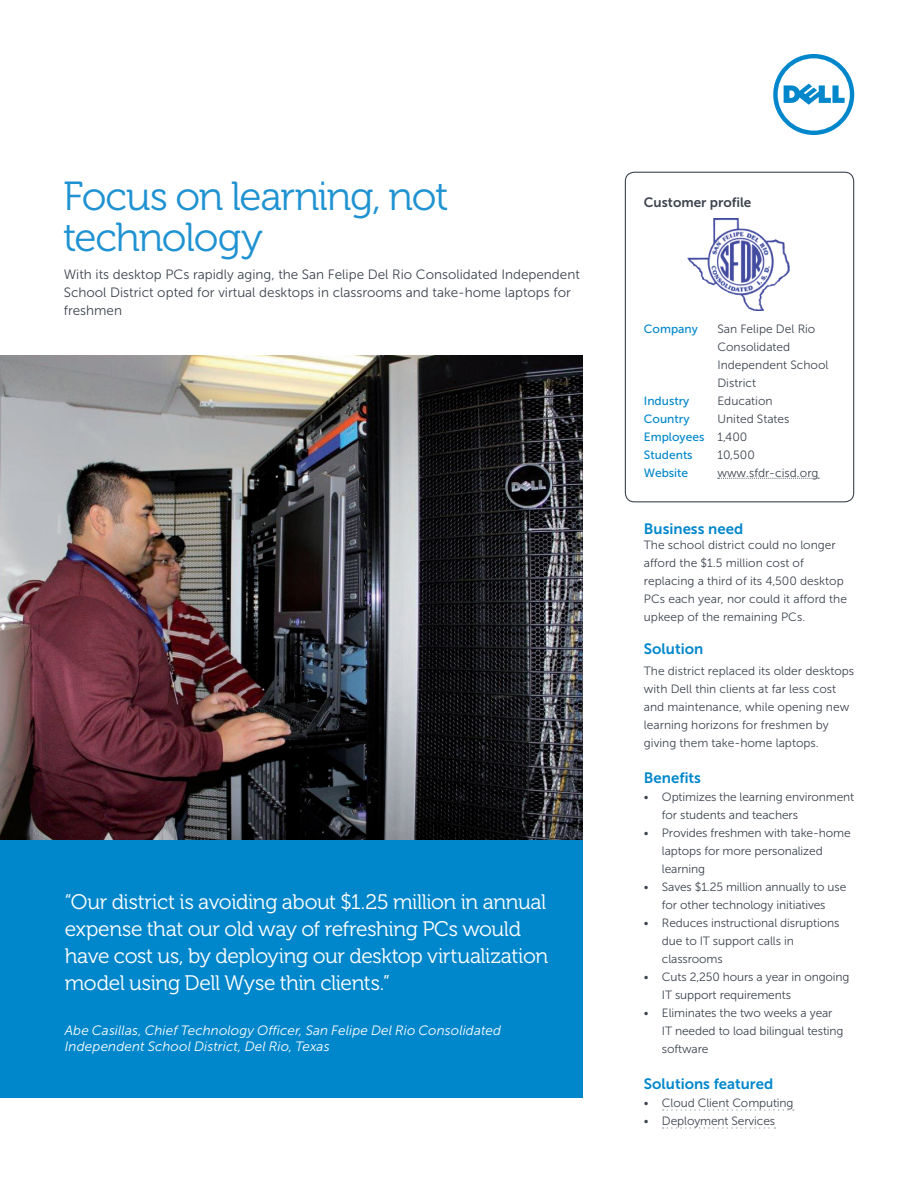
<style>
.page{position:relative;width:918px;height:1188px;background:#fff}
.page>*{position:absolute;margin:0;border:0;box-sizing:border-box;transform-origin:0 0}
.t1{font:40.5px/40.5px "Museo For Dell 300";letter-spacing:-.035em;color:#1f92d1}
.t2{font:21px/27px "Museo For Dell 300";letter-spacing:-.02em;color:#fff}
.t3{font:15px "Museo Sans For Dell 700";color:#0087cb}
.t4{font:13.5px/18px "Museo Sans For Dell 300";color:#3e444f}
.t5{font:italic 13.5px/16.2px "Museo Sans For Dell 300";letter-spacing:.01em;color:#fff}
.t6{font:13.5px "Museo Sans For Dell 700";color:#3e444f}
.t7{font:12px/18px "Museo Sans For Dell 300";letter-spacing:-.01em;color:#3e444f}
.t8{font:12px/18px "Museo Sans For Dell 500";color:#0087cb}
.s1{font-family:"Museo Sans For Dell 300";color:#3e444f}
</style>
<div class="page">
<svg style="left:773px;top:54px;width:81px;height:81px"></svg>
<svg style="left:663px;top:1109px;width:131px;height:2px"></svg>
<svg style="left:663px;top:1127px;width:113px;height:2px"></svg>
<svg style="left:718px;top:478px;width:101px;height:1px"></svg>
<div style="left:625px;top:172px;width:229px;height:330px;border:1px solid #3e444f;border-radius:9px"></div>
<img style="left:687px;top:219px;width:103px;height:91px">
<img style="left:0;top:356px;width:583px;height:484px">
<div style="left:0;top:840px;width:583px;height:258px;background:#0087cb"></div>
<h1 class="t1" style="left:63px;top:177px;width:387px">Focus on learning, not technology</h1>
<p class="t4" style="left:64px;top:265px;width:518px">With its desktop PCs rapidly aging, the San Felipe Del Rio Consolidated Independent<br>School District opted for virtual desktops in classrooms and take-home laptops for freshmen</p>
<h2 class="t2" style="left:65px;top:889px;width:485px">“Our district is avoiding about $1.25 million in annual expense that our old way of refreshing PCs would have cost us, by deploying our desktop virtualization model using Dell Wyse thin clients.”</h2>
<p class="t5" style="left:65px;top:1022px;width:438px">Abe Casillas, Chief Technology Officer, San Felipe Del Rio Consolidated<br>Independent School District, Del Rio, Texas</p>
<p class="t6" style="left:644px;top:195px;width:109px">Customer profile</p>
<p class="t8" style="left:644px;top:320px;width:56px">Company</p>
<p class="t7" style="left:717px;top:320px;width:113px">San Felipe Del Rio<br>Consolidated<br>Independent School<br>District</p>
<p class="t8" style="left:644px;top:392px;width:47px">Industry</p>
<p class="t7" style="left:717px;top:392px;width:57px">Education</p>
<p class="t8" style="left:644px;top:410px;width:47px">Country</p>
<p class="t7" style="left:717px;top:410px;width:74px">United States</p>
<p class="t8" style="left:644px;top:428px;width:105px">Employees <span class="s1">1,400<br></span>Students</p>
<p class="t7" style="left:717px;top:446px;width:39px">10,500</p>
<p class="t8" style="left:644px;top:464px;width:46px">Website</p>
<p class="t7" style="left:717px;top:464px;width:103px">www.sfdr-cisd.org</p>
<p class="t3" style="left:644px;top:520px;width:101px">Business need</p>
<p class="t7" style="left:644px;top:536px;width:205px">The school district could no longer afford the $1.5 million cost of replacing a third of its 4,500 desktop PCs each year, nor could it afford the upkeep of the remaining PCs.</p>
<p class="t3" style="left:644px;top:640px;width:61px">Solution</p>
<p class="t7" style="left:644px;top:662px;width:212px">The district replaced its older desktops with Dell thin clients at far less cost and maintenance, while opening new learning horizons for freshmen by giving them take-home laptops.</p>
<p class="t3" style="left:644px;top:769px;width:59px">Benefits</p>
<p class="t7" style="left:662px;top:788px;width:194px;text-indent:-18px">• Optimizes the learning environment for students and teachers</p>
<p class="t7" style="left:662px;top:824px;width:190px;text-indent:-18px">• Provides freshmen with take-home laptops for more personalized learning</p>
<p class="t7" style="left:644px;top:878px;width:204px;text-align:center">• Saves $1.25 million annually to use for other technology initiatives</p>
<p class="t7" style="left:662px;top:914px;width:179px;text-indent:-18px">• Reduces instructional disruptions due to IT support calls in classrooms</p>
<p class="t7" style="left:662px;top:968px;width:189px;text-indent:-18px">• Cuts 2,250 hours a year in ongoing<br>IT support requirements</p>
<p class="t7" style="left:662px;top:1004px;width:183px;text-indent:-18px">• Eliminates the two weeks a year<br>IT needed to load bilingual testing software</p>
<p class="t3" style="left:644px;top:1075px;width:131px">Solutions featured</p>
<p class="t7" style="left:644px;top:1094px;width:151px">• Cloud Client Computing</p>
<p class="t7" style="left:644px;top:1112px;width:133px">• Deployment Services</p>
</div>
